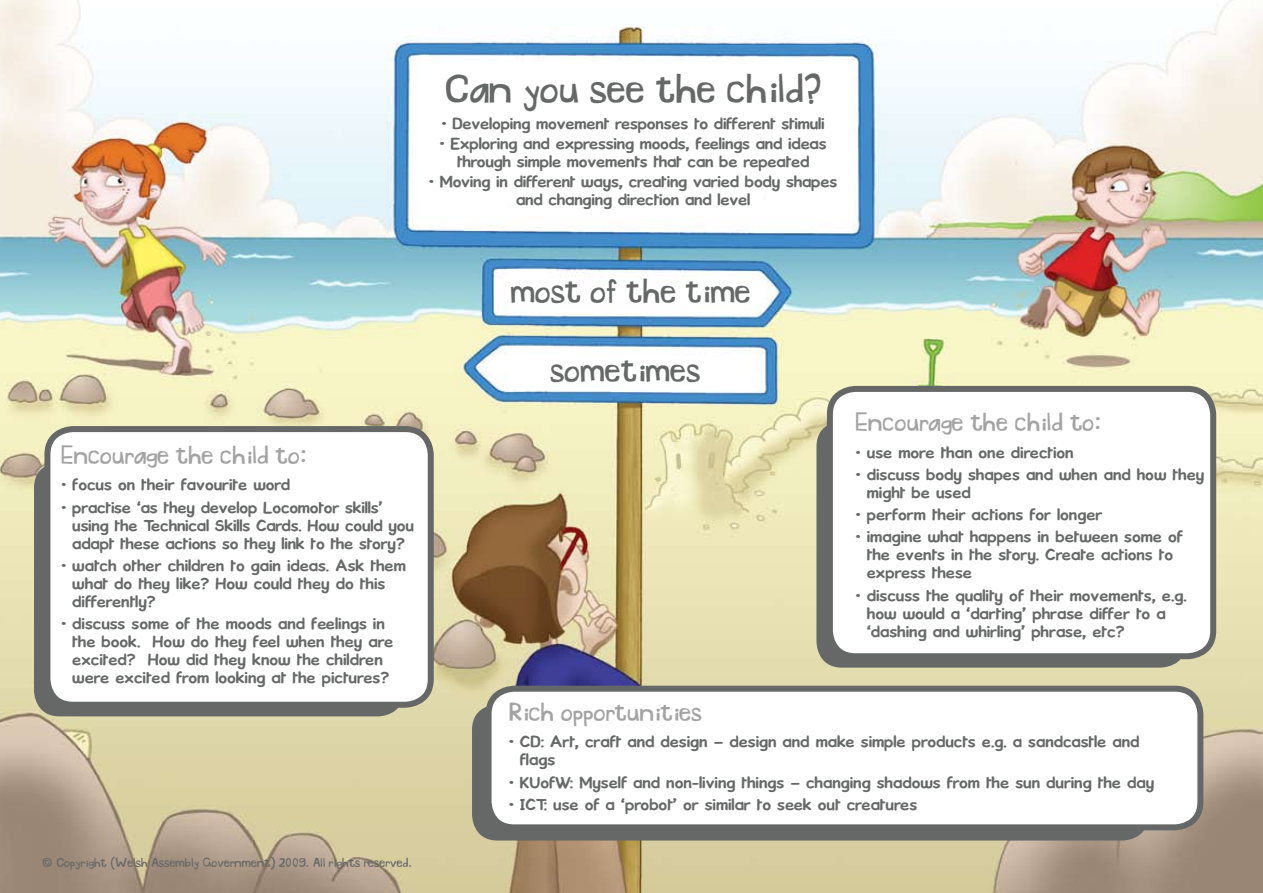
<style>
.page{position:relative;width:1263px;height:893px;background:#fff}
.page>*{position:absolute;margin:0;border:0;box-sizing:border-box;transform-origin:0 0}
.t1{font:43.2px "Pascu 1";color:#666868}
.t2{font:36px/79.1px "Pascu 1";color:#666868;text-align:center}
.t3{font:27px "Pascu 1";color:#a4a3a3}
.t4{font:15px/18px "Kronika";color:#666868}
.t5{font:13.5px "Pascu 1";color:#666868}
</style>
<div class="page">
<img style="left:0;top:0;width:1263px;height:893px">
<div style="left:34px;top:462px;width:370px;height:254px;background:#666868;border-radius:26px"></div>
<div style="left:47px;top:429px;width:384px;height:276px;background:#fff;border-radius:26px"></div>
<div style="left:44px;top:426px;width:390px;height:282px;border:6px solid #666868;border-radius:26px"></div>
<div style="left:816px;top:421px;width:370px;height:247px;background:#666868;border-radius:26px"></div>
<div style="left:830px;top:389px;width:383px;height:267px;background:#fff;border-radius:26px"></div>
<div style="left:827px;top:386px;width:389px;height:273px;border:6px solid #666868;border-radius:26px"></div>
<div style="left:472px;top:704px;width:676px;height:136px;background:#666868;border-radius:26px"></div>
<div style="left:489px;top:689px;width:711px;height:138px;background:#fff;border-radius:26px"></div>
<div style="left:486px;top:686px;width:717px;height:144px;border:6px solid #666868;border-radius:26px"></div>
<h1 class="t1" style="left:446px;top:66px;width:376px">Can you see the child?</h1>
<p class="t4" style="left:442px;top:114px;width:384px">• Developing movement responses to different stimuli</p>
<p class="t4" style="left:440px;top:134px;width:388px;text-align:center">• Exploring and expressing moods, feelings and ideas through simple movements that can be repeated</p>
<p class="t4" style="left:429px;top:172px;width:409px;text-align:center">• Moving in different ways, creating varied body shapes and changing direction and level</p>
<h3 class="t3" style="left:61px;top:441px;width:247px">Encourage the child to:</h3>
<p class="t4" style="left:61px;top:475px;width:230px">• focus on their favourite word</p>
<p class="t4" style="left:72px;top:497px;width:343px;text-indent:-11px">• practise ‘as they develop Locomotor skills’ using the Technical Skills Cards. How could you adapt these actions so they link to the story?</p>
<p class="t4" style="left:72px;top:556px;width:335px;text-indent:-11px">• watch other children to gain ideas. Ask them what do they like? How could they do this differently?</p>
<p class="t4" style="left:72px;top:614px;width:322px;text-indent:-11px">• discuss some of the moods and feelings in the book. How do they feel when they are excited? How did they know the children were excited from looking at the pictures?</p>
<p class="t5" style="left:43px;top:856px;width:371px">© Copyright (Welsh Assembly Government) 2009. All rights reserved.</p>
<h2 class="t2" style="left:511px;top:252px;width:242px">most of the time sometimes</h2>
<h3 class="t3" style="left:856px;top:408px;width:247px">Encourage the child to:</h3>
<p class="t4" style="left:856px;top:443px;width:219px">• use more than one direction</p>
<p class="t4" style="left:867px;top:465px;width:339px;text-indent:-11px">• discuss body shapes and when and how they might be used</p>
<p class="t4" style="left:856px;top:505px;width:248px">• perform their actions for longer</p>
<p class="t4" style="left:867px;top:527px;width:317px;text-indent:-11px">• imagine what happens in between some of the events in the story. Create actions to express these</p>
<p class="t4" style="left:867px;top:586px;width:321px;text-indent:-11px">• discuss the quality of their movements, e.g. how would a ‘darting’ phrase differ to a ‘dashing and whirling’ phrase, etc?</p>
<h3 class="t3" style="left:509px;top:698px;width:194px">Rich opportunities</h3>
<p class="t4" style="left:520px;top:732px;width:621px;text-indent:-11px">• CD: Art, craft and design – design and make simple products e.g. a sandcastle and flags</p>
<p class="t4" style="left:509px;top:773px;width:647px">• KUofW: Myself and non-living things – changing shadows from the sun during the day</p>
<p class="t4" style="left:509px;top:795px;width:410px">• ICT: use of a ‘probot’ or similar to seek out creatures</p>
</div>
